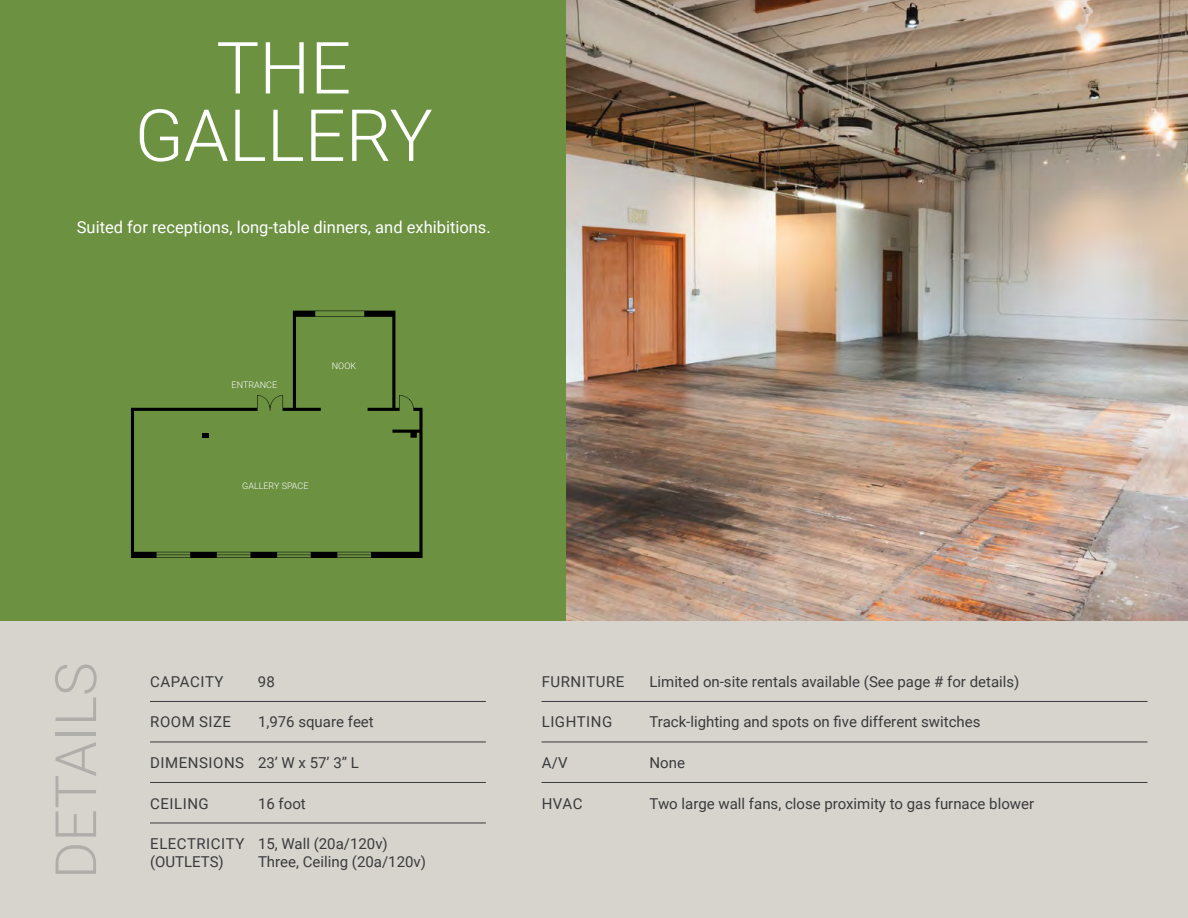
<style>
.page{position:relative;width:1188px;height:918px;background:#fff}
.page>*{position:absolute;margin:0;border:0;box-sizing:border-box;transform-origin:0 0}
.t1{font:300 72px/67.5px "Roboto";color:#fff;text-align:center}
.t2{font:300 57px "Roboto";color:#b0aeaa}
.t3{font:16.5px "Roboto";color:#fff}
.t4{font:15px/18px "Roboto";color:#3a3b3c}
.t5{font:15px "Roboto";letter-spacing:.035em;color:#3a3b3c}
.t6{font:300 9px "Roboto";color:#fff}
</style>
<div class="page">
<div style="left:0;top:0;width:567px;height:621px;background:#6b9141"></div>
<div style="left:0;top:621px;width:1188px;height:297px;background:#d7d3cd"></div>
<hr style="left:150px;top:701px;width:336px;height:1px;background:#3a3b3c">
<hr style="left:150px;top:742px;width:336px;height:1px;background:#3a3b3c">
<hr style="left:150px;top:782px;width:336px;height:1px;background:#3a3b3c">
<hr style="left:150px;top:823px;width:336px;height:1px;background:#3a3b3c">
<svg style="left:131px;top:311px;width:292px;height:247px"></svg>
<hr style="left:541px;top:701px;width:606px;height:1px;background:#3a3b3c">
<hr style="left:541px;top:742px;width:606px;height:1px;background:#3a3b3c">
<hr style="left:541px;top:782px;width:606px;height:1px;background:#3a3b3c">
<img style="left:567px;top:0;width:621px;height:621px">
<h1 class="t1" style="left:135px;top:31px;width:300px">THE<br>GALLERY</h1>
<p class="t3" style="left:77px;top:216px;width:415px">Suited for receptions, long-table dinners, and exhibitions.</p>
<p class="t6" style="left:232px;top:378px;width:47px">ENTRANCE</p>
<p class="t6" style="left:332px;top:360px;width:26px">NOOK</p>
<p class="t6" style="left:242px;top:479px;width:68px">GALLERY SPACE</p>
<h2 class="t2" style="left:36px;top:879px;width:218px;rotate:-90deg">DETAILS</h2>
<p class="t5" style="left:150px;top:671px;width:75px">CAPACITY</p>
<p class="t4" style="left:258px;top:672px;width:18px">98</p>
<p class="t5" style="left:150px;top:711px;width:82px">ROOM SIZE</p>
<p class="t4" style="left:258px;top:712px;width:117px">1,976 square feet</p>
<p class="t5" style="left:150px;top:752px;width:210px">DIMENSIONS 23’ W x 57’ 3” L</p>
<p class="t5" style="left:150px;top:793px;width:60px">CEILING</p>
<p class="t4" style="left:258px;top:794px;width:49px">16 foot</p>
<p class="t4" style="left:150px;top:835px;width:239px">ELECTRICITY 15, Wall (20a/120v) (OUTLETS)</p>
<p class="t4" style="left:258px;top:853px;width:170px">Three, Ceiling (20a/120v)</p>
<p class="t5" style="left:542px;top:671px;width:84px">FURNITURE</p>
<p class="t4" style="left:649px;top:672px;width:371px">Limited on-site rentals available (See page # for details)</p>
<p class="t5" style="left:542px;top:711px;width:72px">LIGHTING</p>
<p class="t4" style="left:650px;top:712px;width:333px">Track-lighting and spots on five different switches</p>
<p class="t4" style="left:542px;top:753px;width:28px">A/V</p>
<p class="t4" style="left:650px;top:753px;width:37px">None</p>
<p class="t4" style="left:542px;top:794px;width:42px">HVAC</p>
<p class="t4" style="left:650px;top:794px;width:386px">Two large wall fans, close proximity to gas furnace blower</p>
</div>
